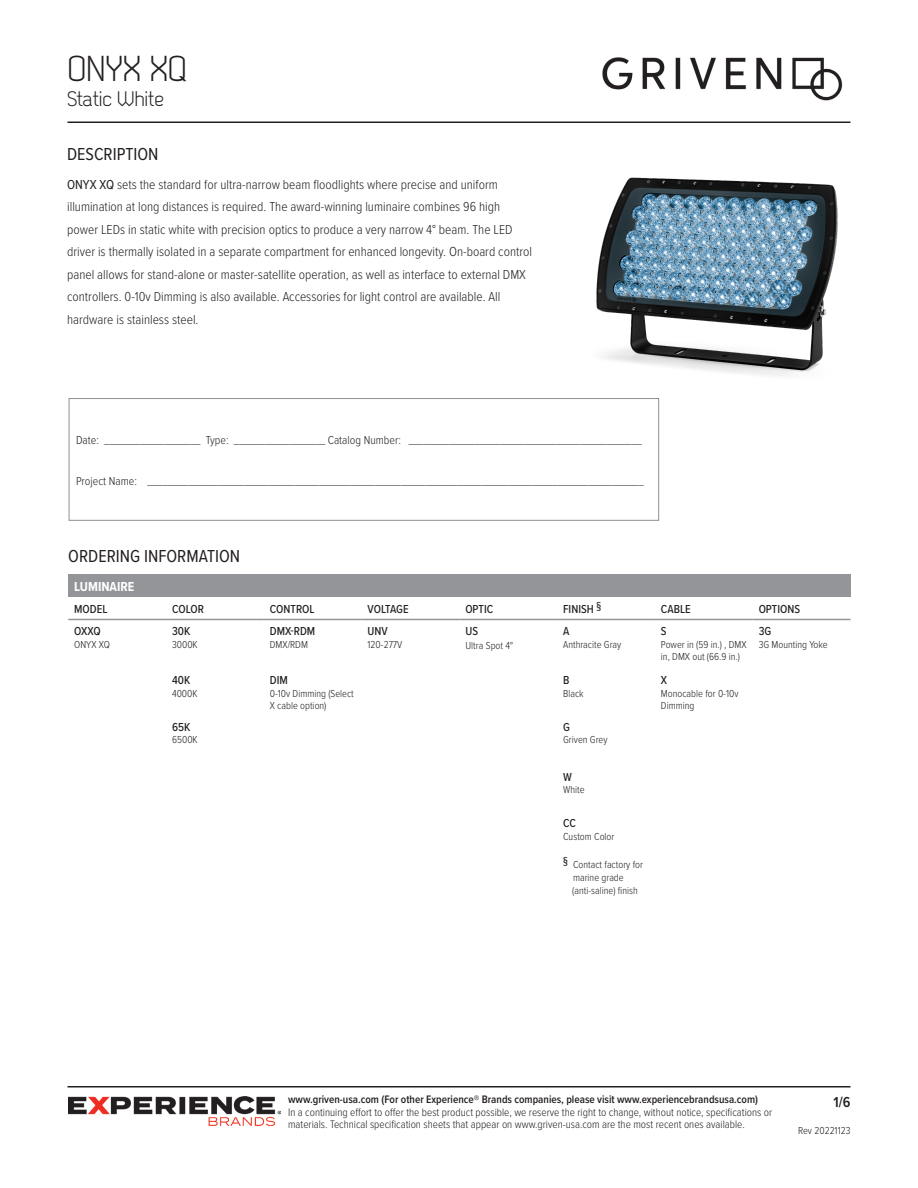
<style>
.page{position:relative;width:918px;height:1188px;background:#fff}
.page>*{position:absolute;margin:0;border:0;box-sizing:border-box;transform-origin:0 0}
.t1{font:36px "Dekar";color:#231f20}
.t2{font:21px "Dekar";color:#231f20}
.t3{font:18px "Proxima Nova Cond";color:#231f20}
.t4{font:600 15px "Proxima Nova Cond";color:#231f20}
.Description_Text{font:300 13.5px/22.5px "Proxima Nova Cond";color:#231f20}
.Ordering_Info_Title{font:700 13.5px "Proxima Nova Cond";color:#fff}
.t5{font:300 12px "Proxima Nova Cond";color:#231f20}
.Ordering_Info_Text{font:500 12px "Proxima Nova Cond";color:#231f20}
.t6{font:300 11.25px/12.8px "Proxima Nova Cond";color:#231f20}
.t7{font:600 11.25px "Proxima Nova Cond";color:#231f20}
.Ordering_Info_Text-2{font:300 10.5px/12.6px "Proxima Nova Cond";color:#231f20}
.s1{font-weight:400}
</style>
<div class="page">
<img style="left:582px;top:57px;width:268px;height:351px">
<hr style="left:68px;top:1086px;width:782px;height:2px;background:#231f20">
<hr style="left:68px;top:122px;width:782px;height:1px;background:#231f20">
<img style="left:68px;top:1096px;width:212px;height:29px">
<div style="left:68px;top:575px;width:782px;height:22px;background:#939598"></div>
<hr style="left:68px;top:619px;width:98px;height:1px;background:#939598">
<hr style="left:166px;top:619px;width:98px;height:1px;background:#939598">
<hr style="left:264px;top:619px;width:98px;height:1px;background:#939598">
<hr style="left:753px;top:619px;width:97px;height:1px;background:#939598">
<hr style="left:362px;top:619px;width:97px;height:1px;background:#939598">
<hr style="left:459px;top:619px;width:98px;height:1px;background:#939598">
<hr style="left:557px;top:619px;width:98px;height:1px;background:#939598">
<hr style="left:655px;top:619px;width:98px;height:1px;background:#939598">
<div style="left:69px;top:398px;width:590px;height:123px;border:1px solid #8e9093"></div>
<h1 class="t1" style="left:68px;top:51px;width:121px">ONYX XQ</h1>
<h2 class="t2" style="left:68px;top:89px;width:98px">Static White</h2>
<h1 class="t3" style="left:67px;top:140px;width:93px">DESCRIPTION</h1>
<p class="Description_Text" style="left:67px;top:172px;width:466px"><span class="s1">ONYX XQ</span> sets the standard for ultra-narrow beam floodlights where precise and uniform illumination at long distances is required. The award-winning luminaire combines 96 high power LEDs in static white with precision optics to produce a very narrow 4° beam. The LED driver is thermally isolated in a separate compartment for enhanced longevity. On-board control panel allows for stand-alone or master-satellite operation, as well as interface to external DMX controllers. 0-10v Dimming is also available. Accessories for light control are available. All hardware is stainless steel.</p>
<h1 class="t5" style="left:76px;top:431px;width:567px">Date: ___________________ Type: __________________ Catalog Number: ______________________________________________</h1>
<h1 class="t5" style="left:76px;top:472px;width:569px">Project Name: __________________________________________________________________________________________________</h1>
<h1 class="t3" style="left:68px;top:543px;width:173px">ORDERING INFORMATION</h1>
<p class="Ordering_Info_Title" style="left:74px;top:577px;width:62px">LUMINAIRE</p>
<p class="Ordering_Info_Text" style="left:74px;top:600px;width:35px">MODEL</p>
<p class="Ordering_Info_Text" style="left:172px;top:600px;width:34px">COLOR</p>
<p class="Ordering_Info_Text" style="left:270px;top:600px;width:46px">CONTROL</p>
<p class="Ordering_Info_Text" style="left:368px;top:600px;width:43px">VOLTAGE</p>
<p class="Ordering_Info_Text" style="left:465px;top:600px;width:29px">OPTIC</p>
<p class="Ordering_Info_Text" style="left:563px;top:600px;width:40px">FINISH §</p>
<p class="Ordering_Info_Text" style="left:661px;top:600px;width:31px">CABLE</p>
<p class="Ordering_Info_Text" style="left:759px;top:600px;width:43px">OPTIONS</p>
<p class="Ordering_Info_Text" style="left:74px;top:622px;width:28px">OXXQ</p>
<p class="Ordering_Info_Text-2" style="left:74px;top:637px;width:37px">ONYX XQ</p>
<p class="Ordering_Info_Text" style="left:465px;top:622px;width:14px">US</p>
<p class="Ordering_Info_Text-2" style="left:465px;top:639px;width:49px">Ultra Spot 4°</p>
<p class="Ordering_Info_Text" style="left:661px;top:622px;width:7px">S</p>
<p class="Ordering_Info_Text-2" style="left:661px;top:637px;width:87px">Power in (59 in.) , DMX in, DMX out (66.9 in.)</p>
<p class="Ordering_Info_Text" style="left:759px;top:622px;width:14px">3G</p>
<p class="Ordering_Info_Text-2" style="left:759px;top:637px;width:70px">3G Mounting Yoke</p>
<p class="Ordering_Info_Text" style="left:172px;top:622px;width:20px">30K</p>
<p class="Ordering_Info_Text-2" style="left:172px;top:637px;width:27px">3000K</p>
<p class="Ordering_Info_Text" style="left:270px;top:622px;width:47px">DMX-RDM</p>
<p class="Ordering_Info_Text-2" style="left:270px;top:637px;width:40px">DMX/RDM</p>
<p class="Ordering_Info_Text" style="left:368px;top:622px;width:22px">UNV</p>
<p class="Ordering_Info_Text-2" style="left:368px;top:637px;width:36px">120-277V</p>
<p class="Ordering_Info_Text" style="left:563px;top:622px;width:8px">A</p>
<p class="Ordering_Info_Text-2" style="left:563px;top:637px;width:60px">Anthracite Gray</p>
<p class="Ordering_Info_Text" style="left:172px;top:671px;width:20px">40K</p>
<p class="Ordering_Info_Text-2" style="left:172px;top:686px;width:27px">4000K</p>
<p class="Ordering_Info_Text" style="left:172px;top:718px;width:20px">65K</p>
<p class="Ordering_Info_Text-2" style="left:172px;top:733px;width:27px">6500K</p>
<p class="Ordering_Info_Text" style="left:270px;top:671px;width:19px">DIM</p>
<p class="Ordering_Info_Text-2" style="left:270px;top:686px;width:86px">0-10v Dimming (Select<br>X cable option)</p>
<p class="Ordering_Info_Text" style="left:563px;top:671px;width:8px">B</p>
<p class="Ordering_Info_Text-2" style="left:563px;top:686px;width:22px">Black</p>
<p class="Ordering_Info_Text" style="left:563px;top:718px;width:8px">G</p>
<p class="Ordering_Info_Text-2" style="left:563px;top:733px;width:46px">Griven Grey</p>
<p class="Ordering_Info_Text" style="left:563px;top:768px;width:10px">W</p>
<p class="Ordering_Info_Text-2" style="left:563px;top:783px;width:23px">White</p>
<p class="Ordering_Info_Text" style="left:563px;top:814px;width:14px">CC</p>
<p class="Ordering_Info_Text-2" style="left:563px;top:829px;width:53px">Custom Color</p>
<p class="Ordering_Info_Text-2" style="left:573px;top:858px;width:72px;text-indent:-10px"><sup>§</sup> Contact factory for marine grade</p>
<p class="Ordering_Info_Text-2" style="left:572px;top:883px;width:67px">(anti-saline) finish</p>
<p class="Ordering_Info_Text" style="left:661px;top:671px;width:8px">X</p>
<p class="Ordering_Info_Text-2" style="left:661px;top:686px;width:79px">Monocable for 0-10v<br>Dimming</p>
<p class="t7" style="left:288px;top:1091px;width:472px">www.griven-usa.com (For other Experience® Brands companies, please visit www.experiencebrandsusa.com)</p>
<p class="t6" style="left:288px;top:1105px;width:486px">In a continuing effort to offer the best product possible, we reserve the right to change, without notice, specifications or materials. Technical specification sheets that appear on www.griven-usa.com are the most recent ones available.</p>
<p class="t4" style="left:834px;top:1091px;width:18px">1/6</p>
<p class="Ordering_Info_Text-2" style="left:798px;top:1124px;width:54px">Rev 20221123</p>
</div>
